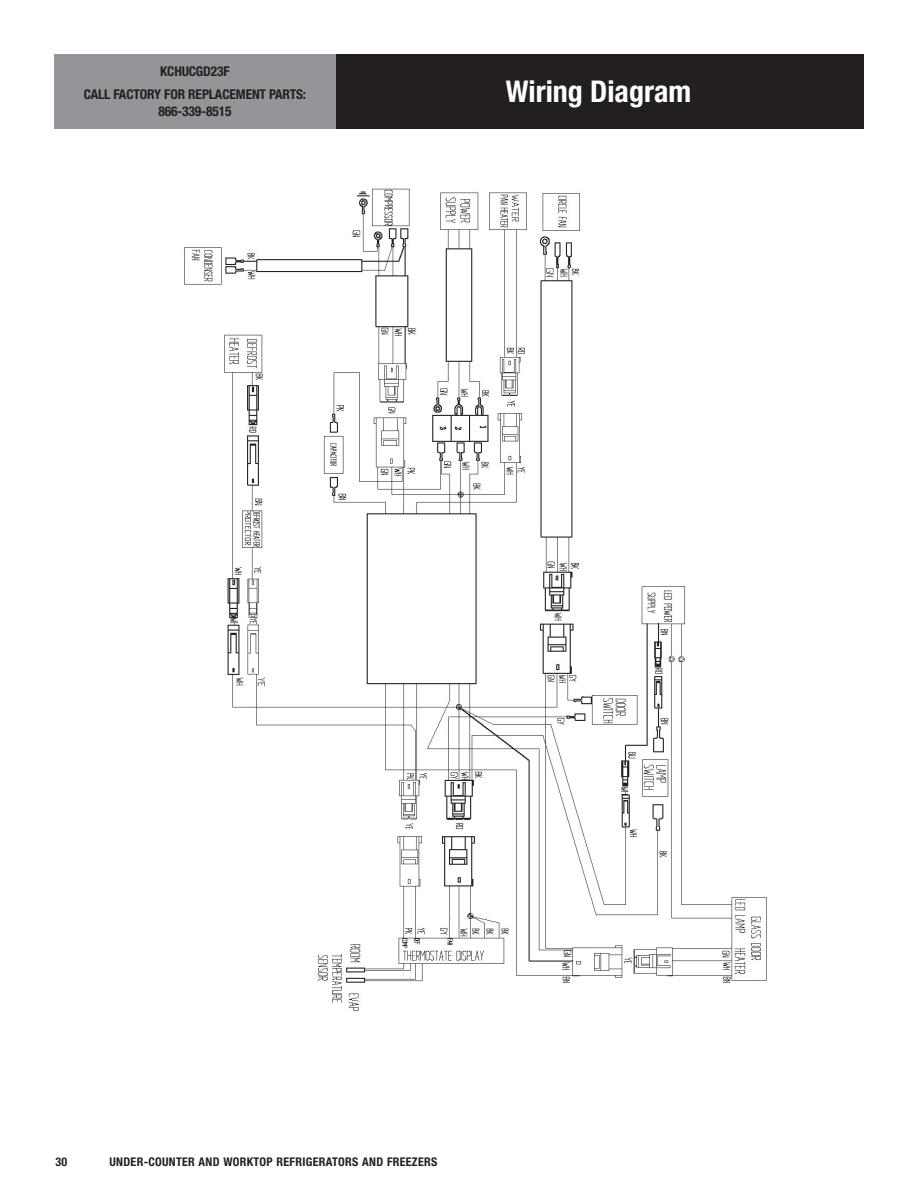
<style>
.page{position:relative;width:918px;height:1188px;background:#fff}
.page>*{position:absolute;margin:0;border:0;box-sizing:border-box;transform-origin:0 0}
.t1{font:700 condensed 30px "Helvetica Neue LT Std";color:#fff}
.t2{font:700 condensed 13.5px/23px "Helvetica Neue LT Std";letter-spacing:-.01em;color:#231f20;text-align:center}
.t3{font:700 condensed 12px "Helvetica Neue LT Std";letter-spacing:.025em;color:#231f20}
</style>
<div class="page">
<div style="left:333px;top:54px;width:531px;height:74px;background:#231f20"></div>
<div style="left:54px;top:54px;width:282px;height:74px;background:#939598"></div>
<img style="left:184px;top:188px;width:583px;height:823px">
<p class="t2" style="left:84px;top:60px;width:224px">KCHUCGD23F<br>CALL FACTORY FOR REPLACEMENT PARTS:</p>
<p class="t2" style="left:158px;top:99px;width:75px">866-339-8515</p>
<h1 class="t1" style="left:506px;top:73px;width:187px">Wiring Diagram</h1>
<p class="t3" style="left:56px;top:1154px;width:13px">30</p>
<p class="t3" style="left:110px;top:1154px;width:329px">UNDER-COUNTER AND WORKTOP REFRIGERATORS AND FREEZERS</p>
</div>
